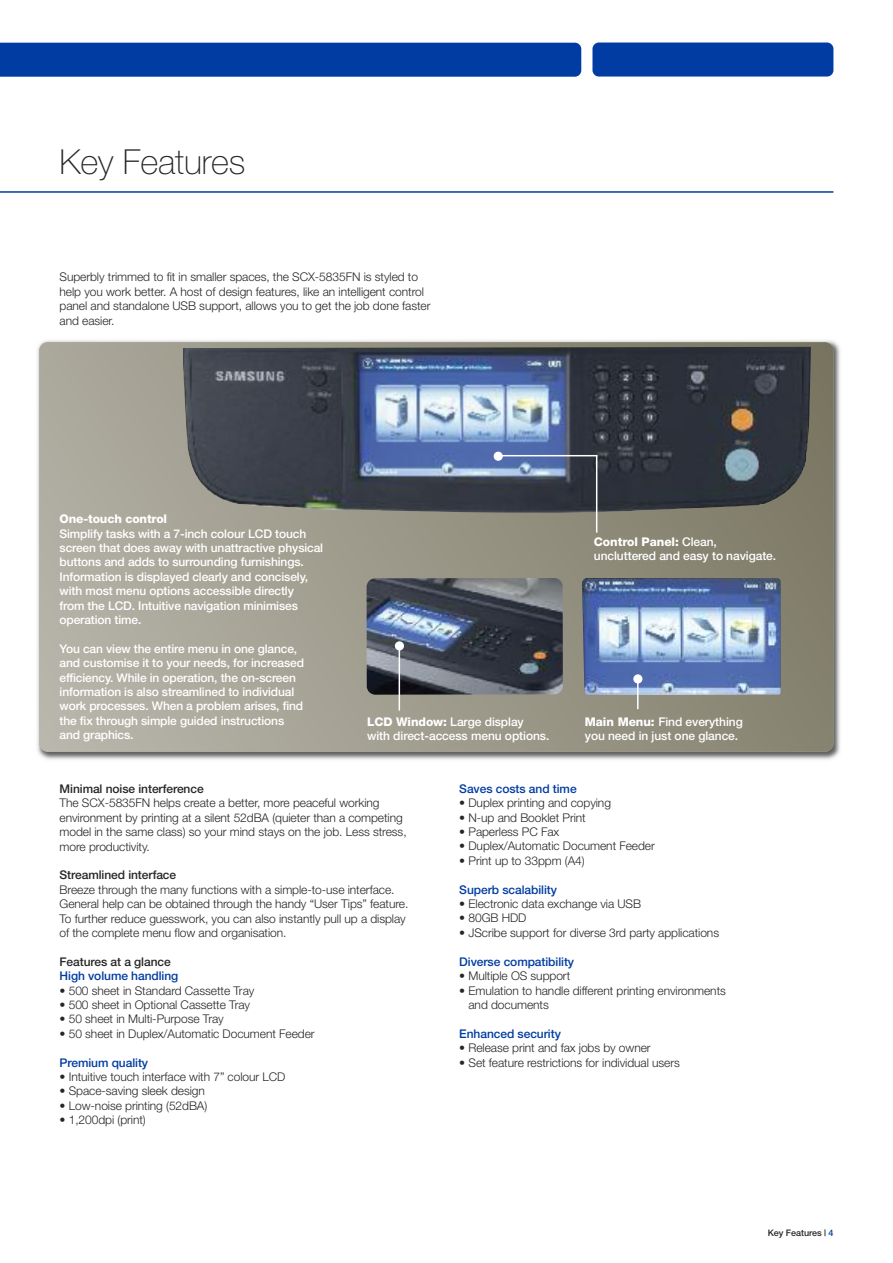
<style>
.page{position:relative;width:893px;height:1263px;background:#fff}
.page>*{position:absolute;margin:0;border:0;box-sizing:border-box;transform-origin:0 0}
.t1{font:100 34.5px "Helvetica Neue LT Std";letter-spacing:-.005em;color:#272627}
.t2{font:300 12px/14.4px "Helvetica Neue";letter-spacing:-.005em;color:#272627}
.t3{font:500 12px/14.4px "Helvetica Neue";letter-spacing:-.01em;color:#fff}
.t4{font:500 12px "Helvetica Neue";letter-spacing:-.005em;color:#003ca2}
.t5{font:500 12px "Helvetica Neue";letter-spacing:-.005em;color:#272627}
.t6{font:800 12px "Helvetica Neue";letter-spacing:-.01em;color:#fff}
.t7{font:500 9px "Helvetica Neue";letter-spacing:-.005em;color:#272627}
.s1{font-weight:800}
.s2{color:#003ca2}
</style>
<div class="page">
<img style="left:37px;top:340px;width:803px;height:420px">
<div style="left:39px;top:342px;width:794px;height:410px;background:linear-gradient(to right,#b4b2a7,#817e6b);border-radius:9px"></div>
<img style="left:182px;top:348px;width:624px;height:166px">
<div style="left:592px;top:43px;width:241px;height:34px;background:#003ca2;border-radius:6px"></div>
<div style="left:0;top:43px;width:581px;height:34px;background:#003ca2"></div>
<hr style="left:0;top:191px;width:833px;height:2px;background:#003ca2">
<img style="left:367px;top:578px;width:196px;height:117px;border-radius:9px">
<img style="left:582px;top:577px;width:199px;height:118px">
<hr style="left:500px;top:455px;width:97px;height:1px;background:#fff">
<hr style="left:596px;top:455px;width:1px;height:77px;background:#fff">
<div style="left:494px;top:452px;width:9px;height:9px;background:#fff;border-radius:50%"></div>
<hr style="left:637px;top:678px;width:1px;height:31px;background:#fff">
<div style="left:633px;top:674px;width:9px;height:9px;background:#fff;border-radius:50%"></div>
<hr style="left:399px;top:648px;width:1px;height:62px;background:#fff">
<div style="left:395px;top:641px;width:9px;height:9px;background:#fff;border-radius:50%"></div>
<h1 class="t1" style="left:60px;top:150px;width:187px">Key Features</h1>
<p class="t2" style="left:60px;top:271px;width:372px">Superbly trimmed to fit in smaller spaces, the SCX-5835FN is styled to help you work better. A host of design features, like an intelligent control panel and standalone USB support, allows you to get the job done faster and easier.</p>
<p class="t6" style="left:60px;top:515px;width:109px">One-touch control</p>
<p class="t3" style="left:60px;top:527px;width:265px">Simplify tasks with a 7-inch colour LCD touch screen that does away with unattractive physical buttons and adds to surrounding furnishings.<br>Information is displayed clearly and concisely, with most menu options accessible directly<br>from the LCD. Intuitive navigation minimises operation time.</p>
<p class="t3" style="left:60px;top:642px;width:246px">You can view the entire menu in one glance, and customise it to your needs, for increased efficiency. While in operation, the on-screen information is also streamlined to individual work processes. When a problem arises, find the fix through simple guided instructions and graphics.</p>
<p class="t3" style="left:594px;top:535px;width:184px"><span class="s1">Control Panel:</span> Clean, uncluttered and easy to navigate.</p>
<p class="t3" style="left:367px;top:715px;width:184px"><span class="s1">LCD Window:</span> Large display with direct-access menu options.</p>
<p class="t3" style="left:585px;top:715px;width:159px"><span class="s1">Main Menu:</span> Find everything you need in just one glance.</p>
<p class="t5" style="left:60px;top:784px;width:146px">Minimal noise interference</p>
<p class="t2" style="left:60px;top:797px;width:349px">The SCX-5835FN helps create a better, more peaceful working environment by printing at a silent 52dBA (quieter than a competing model in the same class) so your mind stays on the job. Less stress, more productivity.</p>
<p class="t5" style="left:60px;top:871px;width:118px">Streamlined interface</p>
<p class="t2" style="left:60px;top:883px;width:350px">Breeze through the many functions with a simple-to-use interface.<br>General help can be obtained through the handy “User Tips” feature.<br>To further reduce guesswork, you can also instantly pull up a display of the complete menu flow and organisation.</p>
<p class="t5" style="left:60px;top:957px;width:113px">Features at a glance</p>
<p class="t4" style="left:60px;top:971px;width:120px">High volume handling</p>
<p class="t2" style="left:60px;top:984px;width:196px">• 500 sheet in Standard Cassette Tray</p>
<p class="t2" style="left:60px;top:998px;width:192px">• 500 sheet in Optional Cassette Tray</p>
<p class="t2" style="left:60px;top:1013px;width:166px">• 50 sheet in Multi-Purpose Tray</p>
<p class="t2" style="left:60px;top:1027px;width:257px">• 50 sheet in Duplex/Automatic Document Feeder</p>
<p class="t4" style="left:60px;top:1058px;width:90px">Premium quality</p>
<p class="t2" style="left:60px;top:1070px;width:227px">• Intuitive touch interface with 7” colour LCD</p>
<p class="t2" style="left:60px;top:1085px;width:147px">• Space-saving sleek design</p>
<p class="t2" style="left:60px;top:1099px;width:149px">• Low-noise printing (52dBA)</p>
<p class="t2" style="left:60px;top:1114px;width:88px">• 1,200dpi (print)</p>
<p class="t4" style="left:459px;top:784px;width:119px">Saves costs and time</p>
<p class="t2" style="left:459px;top:797px;width:153px">• Duplex printing and copying</p>
<p class="t2" style="left:459px;top:811px;width:128px">• N-up and Booklet Print</p>
<p class="t2" style="left:459px;top:826px;width:102px">• Paperless PC Fax</p>
<p class="t2" style="left:459px;top:840px;width:197px">• Duplex/Automatic Document Feeder</p>
<p class="t2" style="left:459px;top:854px;width:127px">• Print up to 33ppm (A4)</p>
<p class="t4" style="left:459px;top:885px;width:99px">Superb scalability</p>
<p class="t2" style="left:459px;top:898px;width:183px">• Electronic data exchange via USB</p>
<p class="t2" style="left:459px;top:912px;width:69px">• 80GB HDD</p>
<p class="t2" style="left:459px;top:926px;width:261px">• JScribe support for diverse 3rd party applications</p>
<p class="t4" style="left:459px;top:957px;width:116px">Diverse compatibility</p>
<p class="t2" style="left:459px;top:970px;width:112px">• Multiple OS support</p>
<p class="t2" style="left:468px;top:984px;width:259px;text-indent:-9px">• Emulation to handle different printing environments and documents</p>
<p class="t4" style="left:459px;top:1029px;width:103px">Enhanced security</p>
<p class="t2" style="left:459px;top:1042px;width:193px">• Release print and fax jobs by owner</p>
<p class="t2" style="left:459px;top:1056px;width:222px">• Set feature restrictions for individual users</p>
<p class="t7" style="left:768px;top:1229px;width:67px">Key Features | <span class="s2">4</span></p>
</div>
